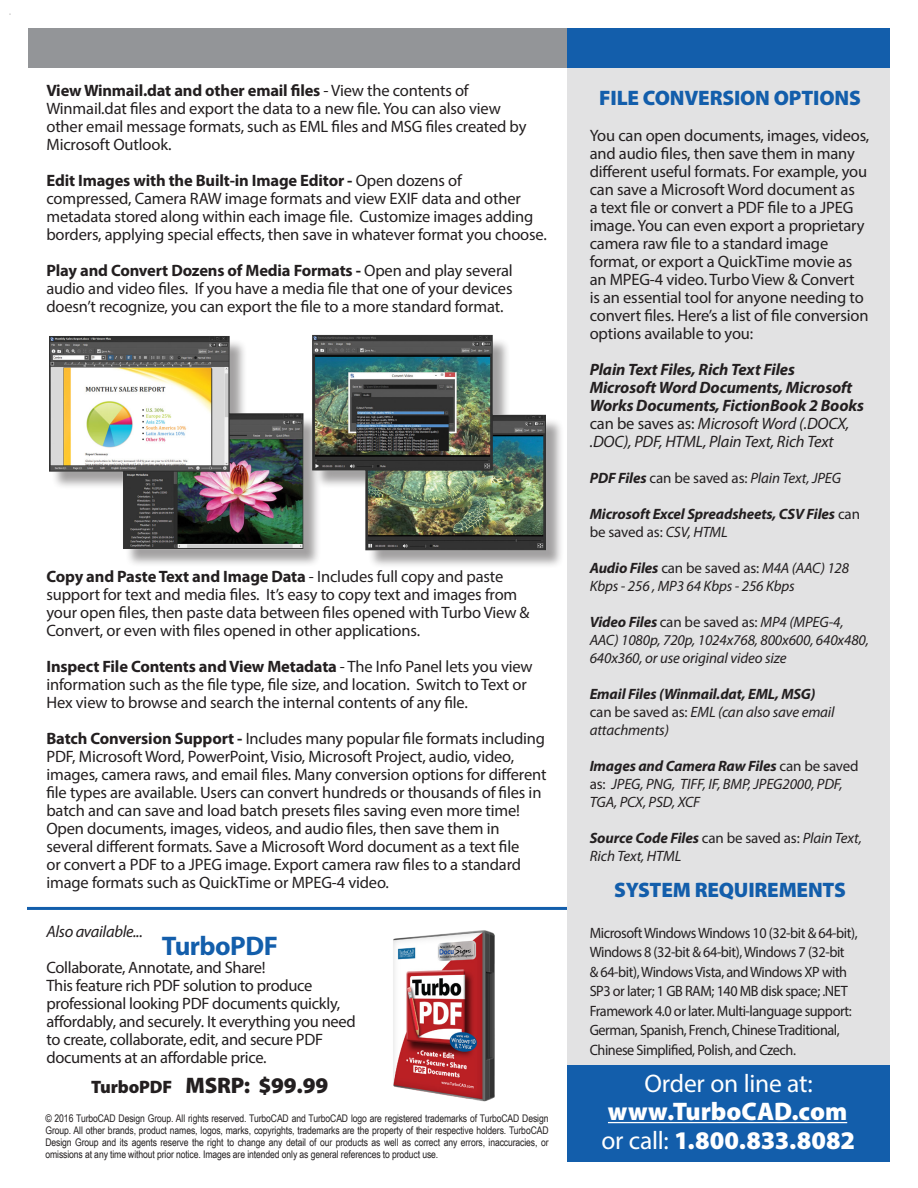
<style>
.page{position:relative;width:918px;height:1188px;background:#fff}
.page>*{position:absolute;margin:0;border:0;box-sizing:border-box;transform-origin:0 0}
.t1{font:700 27px "Myriad Pro";letter-spacing:-.02em;color:#135eab}
.quotes{font:900 25.5px "Myriad Pro";color:#fff}
.quotes-2{font:25.5px "Myriad Pro";letter-spacing:-.01em;color:#fff}
.t2{font:900 22.5px "Myriad Pro";letter-spacing:-.01em;color:#231f20}
.t3{font:900 21px "Myriad Pro";letter-spacing:-.01em;color:#135eab}
.t4{font:16.5px/18px "Myriad Pro";letter-spacing:-.01em;color:#231f20}
.t5{font:italic 700 16.5px/18px "Myriad Pro";letter-spacing:-.01em;color:#231f20}
.t6{font:italic 16.5px "Myriad Pro";letter-spacing:-.02em;color:#231f20}
.t7{font:italic 15px/18px "Myriad Pro";letter-spacing:-.01em;color:#231f20}
.t8{font:15px/19.5px "Myriad Pro";letter-spacing:-.03em;color:#231f20;scale:.95 1}
.t9{font:italic 700 15px/18px "Myriad Pro";letter-spacing:-.01em;color:#231f20}
.t10{font:10.5px/12px "Arial Narrow";letter-spacing:-.01em;color:#231f20;text-align:justify}
.s1{font-weight:700}
.s2{font-size:18px}
.s3{font-weight:400;font-style:normal}
.s4{font-weight:400}
.s5{font-style:normal}
</style>
<div class="page">
<img style="left:9px;top:13px;width:881px;height:1149px">
<p class="t4" style="left:46px;top:81px;width:482px"><span class="s1">View Winmail.dat and other email files</span> - View the contents of Winmail.dat files and export the data to a new file. You can also view other email message formats, such as EML files and MSG files created by Microsoft Outlook.</p>
<p class="t4" style="left:46px;top:171px;width:502px"><span class="s1">Edit Images with the Built-in Image Editor -</span> Open dozens of compressed, Camera RAW image formats and view EXIF data and other metadata stored along within each image file. Customize images adding borders, applying special effects, then save in whatever format you choose.</p>
<p class="t4" style="left:46px;top:261px;width:468px;text-align:justify"><span class="s1">Play and Convert Dozens of Media Formats -</span> Open and play several audio and video files. If you have a media file that one of your devices doesn’t recognize, you can export the file to a more standard format.</p>
<p class="t4" style="left:46px;top:567px;width:485px"><span class="s1">Copy and Paste Text and Image Data</span> - Includes full copy and paste support for text and media files. It’s easy to copy text and images from your open files, then paste data between files opened with Turbo View &amp; Convert, or even with files opened in other applications.</p>
<p class="t4" style="left:46px;top:657px;width:488px"><span class="s1">Inspect File Contents and View Metadata</span> - The Info Panel lets you view information such as the file type, file size, and location. Switch to Text or<br>Hex view to browse and search the internal contents of any file.</p>
<p class="t4" style="left:46px;top:729px;width:502px"><span class="s1">Batch Conversion Support -</span> Includes many popular file formats including PDF, Microsoft Word, PowerPoint, Visio, Microsoft Project, audio, video, images, camera raws, and email files. Many conversion options for different file types are available. Users can convert hundreds or thousands of files in batch and can save and load batch presets files saving even more time!</p>
<p class="t4" style="left:46px;top:819px;width:476px">Open documents, images, videos, and audio files, then save them in several different formats. Save a Microsoft Word document as a text file or convert a PDF to a JPEG image. Export camera raw files to a standard image formats such as QuickTime or MPEG-4 video.</p>
<p class="t6" style="left:46px;top:921px;width:98px">Also available...</p>
<p class="t1" style="left:162px;top:928px;width:117px">TurboPDF</p>
<p class="t4" style="left:46px;top:958px;width:311px">Collaborate, Annotate, and Share!<br>This feature rich PDF solution to produce professional looking PDF documents quickly, affordably, and securely. It everything you need to create, collaborate, edit, and secure PDF documents at an affordable price.</p>
<p class="t2" style="left:91px;top:1070px;width:239px"><span class="s2">TurboPDF</span> MSRP: $99.99</p>
<p class="t10" style="left:45px;top:1112px;width:505px">© 2016 TurboCAD Design Group. All rights reserved. TurboCAD and TurboCAD logo are registered trademarks of TurboCAD Design Group. All other brands, product names, logos, marks, copyrights, trademarks are the property of their respective holders. TurboCAD Design Group and its agents reserve the right to change any detail of our products as well as correct any errors, inaccuracies, or omissions at any time without prior notice. Images are intended only as general references to product use.</p>
<p class="t3" style="left:599px;top:84px;width:263px">FILE CONVERSION OPTIONS</p>
<p class="t4" style="left:590px;top:126px;width:281px">You can open documents, images, videos, and audio files, then save them in many different useful formats. For example, you can save a Microsoft Word document as<br>a text file or convert a PDF file to a JPEG image. You can even export a proprietary camera raw file to a standard image format, or export a QuickTime movie as an MPEG-4 video. Turbo View &amp; Convert<br>is an essential tool for anyone needing to convert files. Here’s a list of file conversion options available to you:</p>
<p class="t5" style="left:590px;top:360px;width:207px">Plain Text Files, Rich Text Files</p>
<p class="t5" style="left:590px;top:378px;width:276px">Microsoft Word Documents, Microsoft Works Documents, FictionBook 2 Books <span class="s3">can be saves as:</span> <span class="s4">Microsoft Word (.DOCX, .DOC), PDF, HTML, Plain Text, Rich Text</span></p>
<p class="t7" style="left:590px;top:469px;width:253px"><span class="s1">PDF Files</span> <span class="s5">can be saved as:</span> Plain Text, JPEG</p>
<p class="t9" style="left:590px;top:505px;width:272px">Microsoft Excel Spreadsheets, CSV Files <span class="s3">can be saved as:</span> <span class="s4">CSV, HTML</span></p>
<p class="t7" style="left:590px;top:559px;width:261px"><span class="s1">Audio Files</span> <span class="s5">can be saved as:</span> M4A (AAC) 128<br>Kbps - 256 , MP3 64 Kbps - 256 Kbps</p>
<p class="t7" style="left:590px;top:613px;width:281px"><span class="s1">Video Files</span> <span class="s5">can be saved as:</span> MP4 (MPEG-4,<br>AAC) 1080p, 720p, 1024x768, 800x600, 640x480,<br>640x360, or use original video size</p>
<p class="t7" style="left:590px;top:685px;width:247px"><span class="s1">Email Files (Winmail.dat, EML, MSG) </span><span class="s5">can be saved as:</span> EML (can also save email attachments)</p>
<p class="t7" style="left:590px;top:757px;width:271px"><span class="s1">Images and Camera Raw Files</span> <span class="s5">can be saved as:</span> JPEG, PNG, TIFF, IF, BMP, JPEG2000, PDF,<br>TGA, PCX, PSD, XCF</p>
<p class="t9" style="left:590px;top:829px;width:274px">Source Code Files <span class="s3">can be saved as:</span> <span class="s4">Plain Text,</span></p>
<p class="t7" style="left:590px;top:847px;width:93px">Rich Text, HTML</p>
<p class="t3" style="left:614px;top:876px;width:233px">SYSTEM REQUIREMENTS</p>
<p class="t8" style="left:590px;top:923px;width:284px">Microsoft Windows Windows 10 (32-bit &amp; 64-bit), Windows 8 (32-bit &amp; 64-bit), Windows 7 (32-bit<br>&amp; 64-bit), Windows Vista, and Windows XP with SP3 or later; 1 GB RAM; 140 MB disk space; .NET Framework 4.0 or later. Multi-language support:<br>German, Spanish, French, Chinese Traditional, Chinese Simplified, Polish, and Czech.</p>
<p class="quotes-2" style="left:644px;top:1067px;width:170px">Order on line at:</p>
<p class="quotes" style="left:608px;top:1094px;width:241px">www.TurboCAD.com</p>
<p class="quotes" style="left:601px;top:1123px;width:255px"><span class="s4">or call:</span> 1.800.833.8082</p>
</div>
